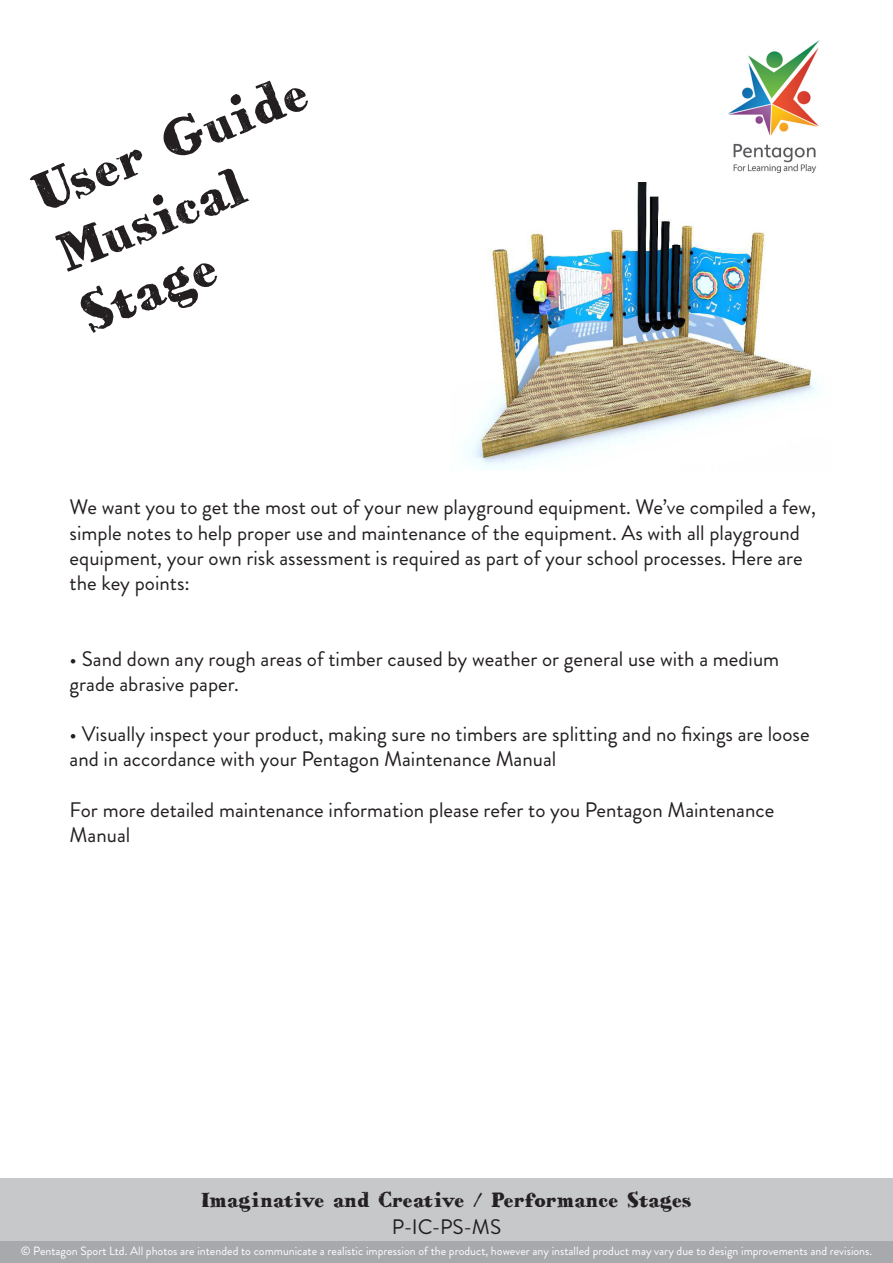
<style>
.page{position:relative;width:893px;height:1263px;background:#fff}
.page>*{position:absolute;margin:0;border:0;box-sizing:border-box;transform-origin:0 0}
.t1{font:54px "HVD Bodedo";color:#231f20}
.t2{font:21px/25.2px "Brandon Grotesque";color:#231f20}
.t3{font:21px "HVD Bodedo";letter-spacing:-.015em;color:#231f20}
.t4{font:12px "Brandon Grotesque";color:#fff}
</style>
<div class="page">
<div style="left:0;top:1178px;width:893px;height:85px;background:#c7c8ca"></div>
<div style="left:0;top:1242px;width:893px;height:21px;background:#a8a9ad"></div>
<img style="left:728px;top:40px;width:92px;height:132px">
<img style="left:467px;top:183px;width:350px;height:287px">
<p class="t1" style="left:23px;top:162px;width:292px;rotate:-21deg">User Guide</p>
<p class="t1" style="left:47px;top:222px;width:201px;rotate:-21deg">Musical</p>
<p class="t1" style="left:70px;top:283px;width:143px;rotate:-21deg">Stage</p>
<p class="t2" style="left:70px;top:495px;width:748px">We want you to get the most out of your new playground equipment. We’ve compiled a few, simple notes to help proper use and maintenance of the equipment. As with all playground equipment, your own risk assessment is required as part of your school processes. Here are the key points:</p>
<p class="t2" style="left:70px;top:646px;width:711px">• Sand down any rough areas of timber caused by weather or general use with a medium grade abrasive paper.</p>
<p class="t2" style="left:70px;top:722px;width:741px">• Visually inspect your product, making sure no timbers are splitting and no fixings are loose and in accordance with your Pentagon Maintenance Manual</p>
<p class="t2" style="left:70px;top:797px;width:706px">For more detailed maintenance information please refer to you Pentagon Maintenance<br>Manual</p>
<p class="t3" style="left:201px;top:1187px;width:492px">Imaginative and Creative / Performance Stages</p>
<p class="t2" style="left:392px;top:1215px;width:111px">P-IC-PS-MS</p>
<p class="t4" style="left:21px;top:1243px;width:853px">© Pentagon Sport Ltd. All photos are intended to communicate a realistic impression of the product, however any installed product may vary due to design improvements and revisions.</p>
</div>
